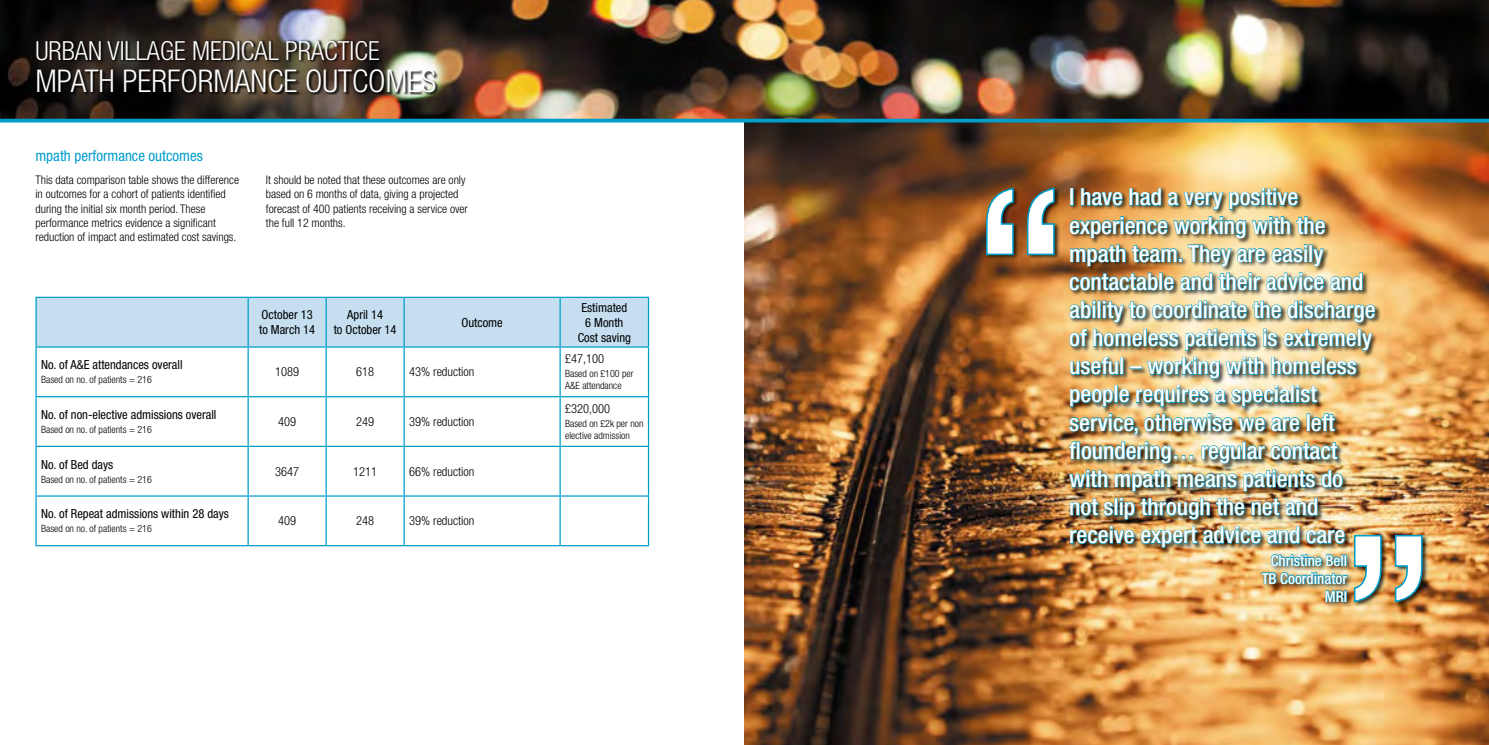
<style>
.page{position:relative;width:1489px;height:745px;background:#fff}
.page>*{position:absolute;margin:0;border:0;box-sizing:border-box;transform-origin:0 0}
.t1{font:500 condensed 229.75px "Helvetica Neue LT Std";color:#fff}
.t2{font:300 condensed 31.25px "Helvetica Neue LT Std";color:#fff}
.t3{font:300 condensed 26.25px "Helvetica Neue LT Std";color:#fff}
.t4{font:500 condensed 23.5px/28.1px "Helvetica Neue LT Std";color:#fff}
.t5{font:500 condensed 15px/18px "Helvetica Neue LT Std";color:#fff;text-align:right}
.t6{font:condensed 15px "Helvetica Neue LT Std";color:#009ecb}
.t7{font:condensed 12.5px/15px "Helvetica Neue LT Std";color:#000;text-align:center}
.t8{font:300 condensed 12.5px "Helvetica Neue LT Std";color:#000}
.t9{font:300 condensed 11.88px/14.2px "Helvetica Neue LT Std";color:#000}
.t10{font:300 condensed 10px/12px "Helvetica Neue LT Std";color:#000}
</style>
<div class="page">
<img style="left:0;top:0;width:1488px;height:119px">
<div style="left:37px;top:298px;width:611px;height:48px;background:#c5dff1"></div>
<hr style="left:35px;top:296px;width:213px;height:2px;background:#009ecb">
<hr style="left:35px;top:298px;width:2px;height:48px;background:#009ecb">
<hr style="left:248px;top:296px;width:78px;height:2px;background:#009ecb">
<hr style="left:247px;top:298px;width:2px;height:48px;background:#009ecb">
<hr style="left:326px;top:296px;width:78px;height:2px;background:#009ecb">
<hr style="left:325px;top:298px;width:2px;height:48px;background:#009ecb">
<hr style="left:404px;top:296px;width:156px;height:2px;background:#009ecb">
<hr style="left:403px;top:298px;width:2px;height:48px;background:#009ecb">
<hr style="left:560px;top:296px;width:89px;height:2px;background:#009ecb">
<hr style="left:559px;top:298px;width:1px;height:48px;background:#009ecb">
<hr style="left:648px;top:298px;width:1px;height:48px;background:#009ecb">
<hr style="left:35px;top:346px;width:213px;height:1px;background:#009ecb">
<hr style="left:35px;top:347px;width:2px;height:49px;background:#009ecb">
<hr style="left:248px;top:346px;width:78px;height:1px;background:#009ecb">
<hr style="left:247px;top:347px;width:2px;height:49px;background:#009ecb">
<hr style="left:326px;top:346px;width:78px;height:1px;background:#009ecb">
<hr style="left:325px;top:347px;width:2px;height:49px;background:#009ecb">
<hr style="left:404px;top:346px;width:156px;height:1px;background:#009ecb">
<hr style="left:403px;top:347px;width:2px;height:49px;background:#009ecb">
<hr style="left:560px;top:346px;width:89px;height:1px;background:#009ecb">
<hr style="left:559px;top:347px;width:1px;height:49px;background:#009ecb">
<hr style="left:648px;top:347px;width:1px;height:49px;background:#009ecb">
<hr style="left:35px;top:396px;width:213px;height:1px;background:#009ecb">
<hr style="left:35px;top:397px;width:2px;height:48px;background:#009ecb">
<hr style="left:248px;top:396px;width:78px;height:1px;background:#009ecb">
<hr style="left:247px;top:397px;width:2px;height:48px;background:#009ecb">
<hr style="left:326px;top:396px;width:78px;height:1px;background:#009ecb">
<hr style="left:325px;top:397px;width:2px;height:48px;background:#009ecb">
<hr style="left:404px;top:396px;width:156px;height:1px;background:#009ecb">
<hr style="left:403px;top:397px;width:2px;height:48px;background:#009ecb">
<hr style="left:560px;top:396px;width:89px;height:1px;background:#009ecb">
<hr style="left:559px;top:397px;width:1px;height:48px;background:#009ecb">
<hr style="left:648px;top:397px;width:1px;height:48px;background:#009ecb">
<hr style="left:35px;top:445px;width:213px;height:1px;background:#009ecb">
<hr style="left:35px;top:446px;width:2px;height:49px;background:#009ecb">
<hr style="left:248px;top:445px;width:78px;height:1px;background:#009ecb">
<hr style="left:247px;top:446px;width:2px;height:49px;background:#009ecb">
<hr style="left:326px;top:445px;width:78px;height:1px;background:#009ecb">
<hr style="left:325px;top:446px;width:2px;height:49px;background:#009ecb">
<hr style="left:404px;top:445px;width:156px;height:1px;background:#009ecb">
<hr style="left:403px;top:446px;width:2px;height:49px;background:#009ecb">
<hr style="left:560px;top:445px;width:89px;height:1px;background:#009ecb">
<hr style="left:559px;top:446px;width:1px;height:49px;background:#009ecb">
<hr style="left:648px;top:446px;width:1px;height:49px;background:#009ecb">
<hr style="left:35px;top:495px;width:213px;height:1px;background:#009ecb">
<hr style="left:35px;top:496px;width:2px;height:48px;background:#009ecb">
<hr style="left:248px;top:495px;width:78px;height:1px;background:#009ecb">
<hr style="left:247px;top:496px;width:2px;height:48px;background:#009ecb">
<hr style="left:326px;top:495px;width:78px;height:1px;background:#009ecb">
<hr style="left:325px;top:496px;width:2px;height:48px;background:#009ecb">
<hr style="left:404px;top:495px;width:156px;height:1px;background:#009ecb">
<hr style="left:403px;top:496px;width:2px;height:48px;background:#009ecb">
<hr style="left:560px;top:495px;width:89px;height:1px;background:#009ecb">
<hr style="left:559px;top:496px;width:1px;height:48px;background:#009ecb">
<hr style="left:648px;top:496px;width:1px;height:48px;background:#009ecb">
<hr style="left:35px;top:544px;width:213px;height:2px;background:#009ecb">
<hr style="left:248px;top:544px;width:78px;height:2px;background:#009ecb">
<hr style="left:326px;top:544px;width:78px;height:2px;background:#009ecb">
<hr style="left:404px;top:544px;width:156px;height:2px;background:#009ecb">
<hr style="left:560px;top:544px;width:89px;height:2px;background:#009ecb">
<img style="left:744px;top:122px;width:744px;height:622px">
<svg style="left:36px;top:40px;width:403px;height:55px;background:#39332a"></svg>
<div style="left:985px;top:187px;width:75px;height:72px;background:#000;opacity:.75"></div>
<svg style="left:985px;top:186px;width:70px;height:70px;background:#4b3a26"></svg>
<div style="left:1353px;top:534px;width:75px;height:73px;background:#000;opacity:.75"></div>
<hr style="left:0;top:119px;width:1488px;height:3px;background:#009ecb">
<div style="left:1259px;top:553px;width:94px;height:54px;background:#000;opacity:.75"></div>
<img style="left:1068px;top:169px;width:355px;height:435px">
<p class="t3" style="left:35px;top:35px;width:346px">URBAN VILLAGE MEDICAL PRACTICE</p>
<h2 class="t2" style="left:35px;top:63px;width:287px">MPATH PERFORMANCE outcomes</h2>
<p class="t6" style="left:35px;top:147px;width:169px">mpath performance outcomes</p>
<p class="t9" style="left:35px;top:172px;width:205px">This data comparison table shows the difference in outcomes for a cohort of patients identified during the initial six month period. These performance metrics evidence a significant reduction of impact and estimated cost savings.</p>
<p class="t9" style="left:266px;top:172px;width:203px">It should be noted that these outcomes are only based on 6 months of data, giving a projected forecast of 400 patients receiving a service over the full 12 months.</p>
<p class="t7" style="left:41px;top:357px;width:143px">No. of A&amp;E attendances overall</p>
<p class="t10" style="left:41px;top:373px;width:112px">Based on no. of patients = 216</p>
<p class="t7" style="left:41px;top:407px;width:177px">No. of non-elective admissions overall</p>
<p class="t10" style="left:41px;top:423px;width:112px">Based on no. of patients = 216</p>
<p class="t7" style="left:41px;top:456px;width:74px">No. of Bed days</p>
<p class="t10" style="left:41px;top:472px;width:112px">Based on no. of patients = 216</p>
<p class="t7" style="left:41px;top:506px;width:189px">No. of Repeat admissions within 28 days</p>
<p class="t10" style="left:41px;top:522px;width:112px">Based on no. of patients = 216</p>
<p class="t7" style="left:259px;top:307px;width:57px;text-align:left">October 13 to March 14</p>
<p class="t7" style="left:334px;top:307px;width:64px">April 14<br>to October 14</p>
<p class="t7" style="left:461px;top:314px;width:43px">Outcome</p>
<p class="t8" style="left:275px;top:364px;width:25px">1089</p>
<p class="t8" style="left:356px;top:364px;width:20px">618</p>
<p class="t8" style="left:409px;top:364px;width:67px">43% reduction</p>
<p class="t8" style="left:278px;top:414px;width:20px">409</p>
<p class="t8" style="left:356px;top:414px;width:20px">249</p>
<p class="t8" style="left:409px;top:414px;width:67px">39% reduction</p>
<p class="t8" style="left:275px;top:464px;width:25px">3647</p>
<p class="t8" style="left:353px;top:464px;width:25px">1211</p>
<p class="t8" style="left:409px;top:464px;width:67px">66% reduction</p>
<p class="t8" style="left:278px;top:513px;width:20px">409</p>
<p class="t8" style="left:356px;top:513px;width:20px">248</p>
<p class="t8" style="left:409px;top:513px;width:67px">39% reduction</p>
<p class="t7" style="left:577px;top:299px;width:55px">Estimated<br>6 Month<br>Cost saving</p>
<p class="t8" style="left:565px;top:351px;width:41px">£47,100</p>
<p class="t10" style="left:565px;top:367px;width:70px">Based on £100 per<br>A&amp;E attendance</p>
<p class="t8" style="left:565px;top:401px;width:47px">£320,000</p>
<p class="t10" style="left:565px;top:417px;width:80px">Based on £2k per non elective admission</p>
<h1 class="t1" style="left:971px;top:134px;width:99px">“</h1>
<p class="t4" style="left:1069px;top:182px;width:308px">I have had a very positive experience working with the mpath team. They are easily contactable and their advice and ability to coordinate the discharge of homeless patients is extremely useful – working with homeless people requires a specialist service, otherwise we are left floundering… regular contact with mpath means patients do not slip through the net and receive expert advice and care</p>
<h1 class="t1" style="left:1339px;top:481px;width:99px">”</h1>
<p class="t5" style="left:1261px;top:550px;width:87px">Christine Bell<br>TB Coordinator<br>MRI</p>
</div>
